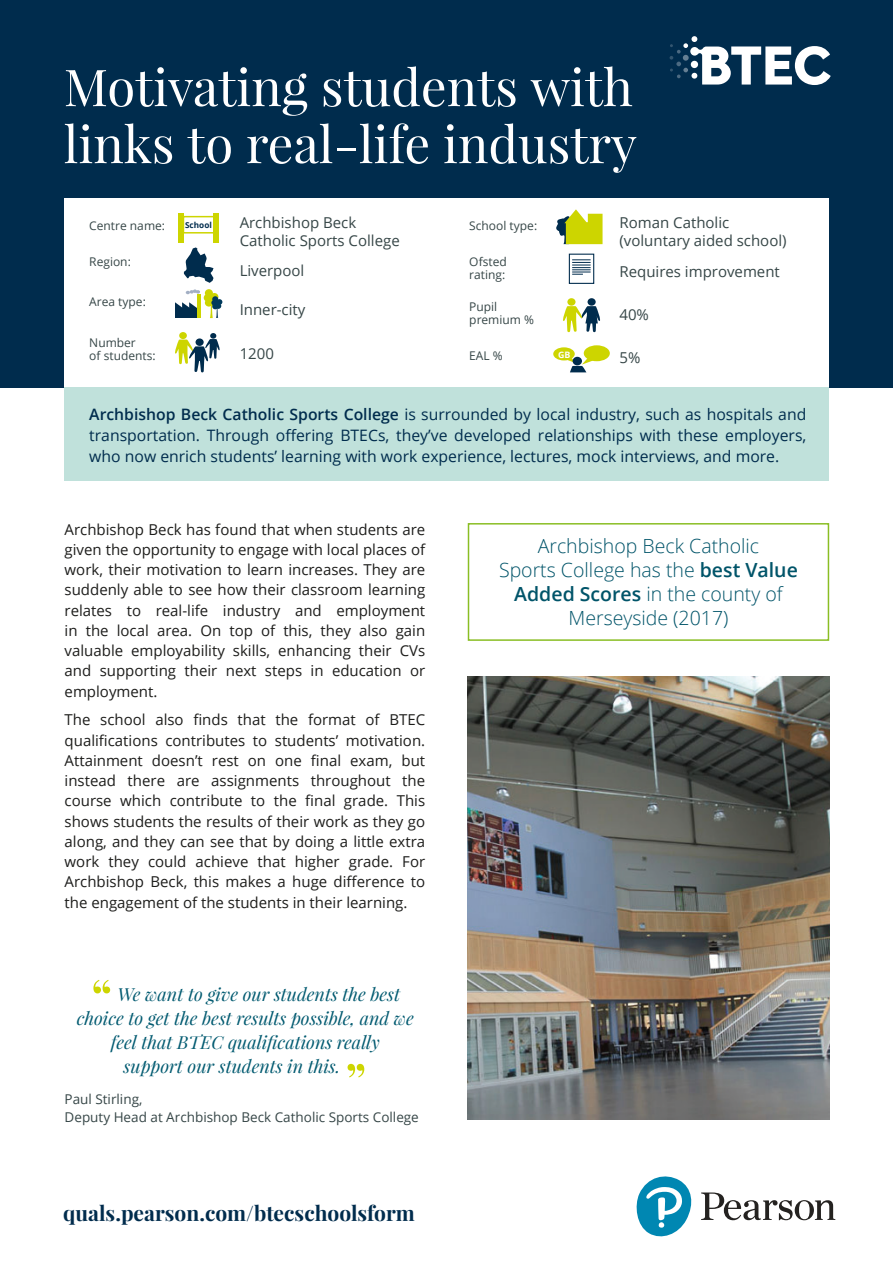
<style>
.page{position:relative;width:893px;height:1263px;background:#fff}
.page>*{position:absolute;margin:0;border:0;box-sizing:border-box;transform-origin:0 0}
.quote_in_italics{font:54px "Playfair Display";color:#cdd500}
.title_head{font:51px/57px "Playfair Display";color:#fff}
.case_study_body{font:700 21px "Playfair Display";color:#002c4d}
.statement_text{font:300 19.5px/24px "Open Sans";color:#005469;text-align:center}
.quote_in_italics-2{font:italic 18px "Playfair Display";color:#035b71}
.description_panel_bo{font:15.75px/21px "Open Sans";color:#002c4d;text-align:justify}
.case_study_body-2{font:15px/20.2px "Open Sans";color:#1d1d1b;text-align:justify}
.icon_panel_text{font:15px/18px "Open Sans";color:#364647}
.case_study_body-3{font:15px "Open Sans";color:#364647}
.author{font:13.5px "Open Sans";color:#364647}
.icon_chart_text{font:12px/13.5px "Open Sans";color:#364647}
.t1{font:700 8.85px "Open Sans";color:#fff}
.t2{font:700 8.25px "Open Sans";color:#002c4d}
.s1{font-weight:600}
</style>
<div class="page">
<div style="left:0;top:0;width:893px;height:388px;background:#002c4d"></div>
<div style="left:65px;top:198px;width:764px;height:195px;background:#fff"></div>
<svg style="left:556px;top:209px;width:46px;height:35px"></svg>
<svg style="left:175px;top:333px;width:45px;height:40px"></svg>
<div style="left:175px;top:308px;width:23px;height:10px;background:#002c4d"></div>
<svg style="left:175px;top:302px;width:22px;height:6px"></svg>
<hr style="left:197px;top:294px;width:4px;height:24px;background:#cdd500">
<svg style="left:186px;top:289px;width:14px;height:5px"></svg>
<div style="left:205px;top:289px;width:8px;height:8px;background:#cdd500;border-radius:50%"></div>
<div style="left:210px;top:293px;width:8px;height:8px;background:#cdd500;border-radius:50%"></div>
<div style="left:204px;top:294px;width:8px;height:8px;background:#cdd500;border-radius:50%"></div>
<div style="left:205px;top:299px;width:8px;height:8px;background:#cdd500;border-radius:50%"></div>
<svg style="left:210px;top:296px;width:12px;height:22px"></svg>
<div style="left:584px;top:345px;width:26px;height:16px;background:#cdd500;border-radius:50%"></div>
<div style="left:553px;top:347px;width:22px;height:13px;background:#cdd500;border-radius:50%"></div>
<svg style="left:566px;top:356px;width:29px;height:17px"></svg>
<svg style="left:178px;top:213px;width:41px;height:70px"></svg>
<div style="left:569px;top:254px;width:25px;height:30px;background:#fff;border:1px solid #002c4d"></div>
<svg style="left:572px;top:260px;width:19px;height:15px"></svg>
<div style="left:587px;top:298px;width:9px;height:8px;background:#002c4d;border-radius:50%"></div>
<div style="left:567px;top:298px;width:8px;height:8px;background:#cdd500;border-radius:50%"></div>
<svg style="left:563px;top:303px;width:37px;height:30px"></svg>
<svg style="left:670px;top:36px;width:161px;height:49px"></svg>
<div style="left:64px;top:388px;width:765px;height:93px;background:#c0e1db"></div>
<div style="left:468px;top:523px;width:361px;height:118px;border:2px solid #8abe24"></div>
<svg style="left:701px;top:1192px;width:134px;height:28px"></svg>
<svg style="left:636px;top:1176px;width:56px;height:61px"></svg>
<img style="left:468px;top:676px;width:361px;height:444px">
<p class="title_head" style="left:64px;top:58px;width:575px">Motivating students with links to real-life industry</p>
<p class="icon_chart_text" style="left:89px;top:219px;width:77px">Centre name:</p>
<p class="icon_chart_text" style="left:89px;top:254px;width:43px">Region:</p>
<p class="icon_chart_text" style="left:89px;top:295px;width:58px">Area type:</p>
<p class="icon_chart_text" style="left:89px;top:335px;width:68px">Number<br>of students:</p>
<p class="t2" style="left:185px;top:219px;width:28px">School</p>
<p class="icon_panel_text" style="left:240px;top:214px;width:162px">Archbishop Beck<br>Catholic Sports College</p>
<p class="case_study_body-3" style="left:240px;top:261px;width:66px">Liverpool</p>
<p class="case_study_body-3" style="left:240px;top:299px;width:67px">Inner-city</p>
<p class="case_study_body-3" style="left:240px;top:344px;width:36px">1200</p>
<p class="t1" style="left:558px;top:348px;width:14px">GB</p>
<p class="icon_chart_text" style="left:469px;top:219px;width:69px">School type:</p>
<p class="icon_chart_text" style="left:469px;top:254px;width:39px">Ofsted rating:</p>
<p class="icon_chart_text" style="left:469px;top:299px;width:66px">Pupil premium %</p>
<p class="icon_chart_text" style="left:469px;top:348px;width:35px">EAL %</p>
<p class="icon_panel_text" style="left:619px;top:214px;width:169px">Roman Catholic (voluntary aided school)</p>
<p class="icon_panel_text" style="left:619px;top:262px;width:162px">Requires improvement</p>
<p class="case_study_body-3" style="left:619px;top:304px;width:31px">40%</p>
<p class="case_study_body-3" style="left:619px;top:347px;width:22px">5%</p>
<p class="description_panel_bo" style="left:89px;top:404px;width:719px"><span class="s1">Archbishop Beck Catholic Sports College</span> is surrounded by local industry, such as hospitals and transportation. Through offering BTECs, they’ve developed relationships with these employers, who now enrich students’ learning with work experience, lectures, mock interviews, and more.</p>
<p class="case_study_body-2" style="left:65px;top:519px;width:362px">Archbishop Beck has found that when students are given the opportunity to engage with local places of work, their motivation to learn increases. They are suddenly able to see how their classroom learning relates to real-life industry and employment in the local area. On top of this, they also gain valuable employability skills, enhancing their CVs and supporting their next steps in education or employment.</p>
<p class="case_study_body-2" style="left:65px;top:709px;width:362px">The school also finds that the format of BTEC qualifications contributes to students’ motivation.<br>Attainment doesn’t rest on one final exam, but instead there are assignments throughout the course which contribute to the final grade. This shows students the results of their work as they go along, and they can see that by doing a little extra work they could achieve that higher grade. For Archbishop Beck, this makes a huge difference to the engagement of the students in their learning.</p>
<p class="quote_in_italics" style="left:90px;top:965px;width:24px">“</p>
<p class="quote_in_italics-2" style="left:118px;top:982px;width:284px">We want to give our students the best</p>
<p class="quote_in_italics-2" style="left:77px;top:1006px;width:339px">choice to get the best results possible, and we</p>
<p class="quote_in_italics-2" style="left:111px;top:1030px;width:271px">feel that BTEC qualifications really</p>
<p class="quote_in_italics-2" style="left:124px;top:1054px;width:218px">support our students in this.</p>
<p class="author" style="left:65px;top:1089px;width:79px">Paul Stirling,</p>
<p class="quote_in_italics" style="left:345px;top:1049px;width:24px">”</p>
<p class="author" style="left:65px;top:1107px;width:356px">Deputy Head at Archbishop Beck Catholic Sports College</p>
<p class="case_study_body" style="left:63px;top:1200px;width:353px">quals.pearson.com/btecschoolsform</p>
<p class="statement_text" style="left:499px;top:534px;width:300px">Archbishop Beck Catholic<br>Sports College has the <span class="s1">best Value<br>Added Scores</span> in the county of<br>Merseyside (2017)</p>
</div>
